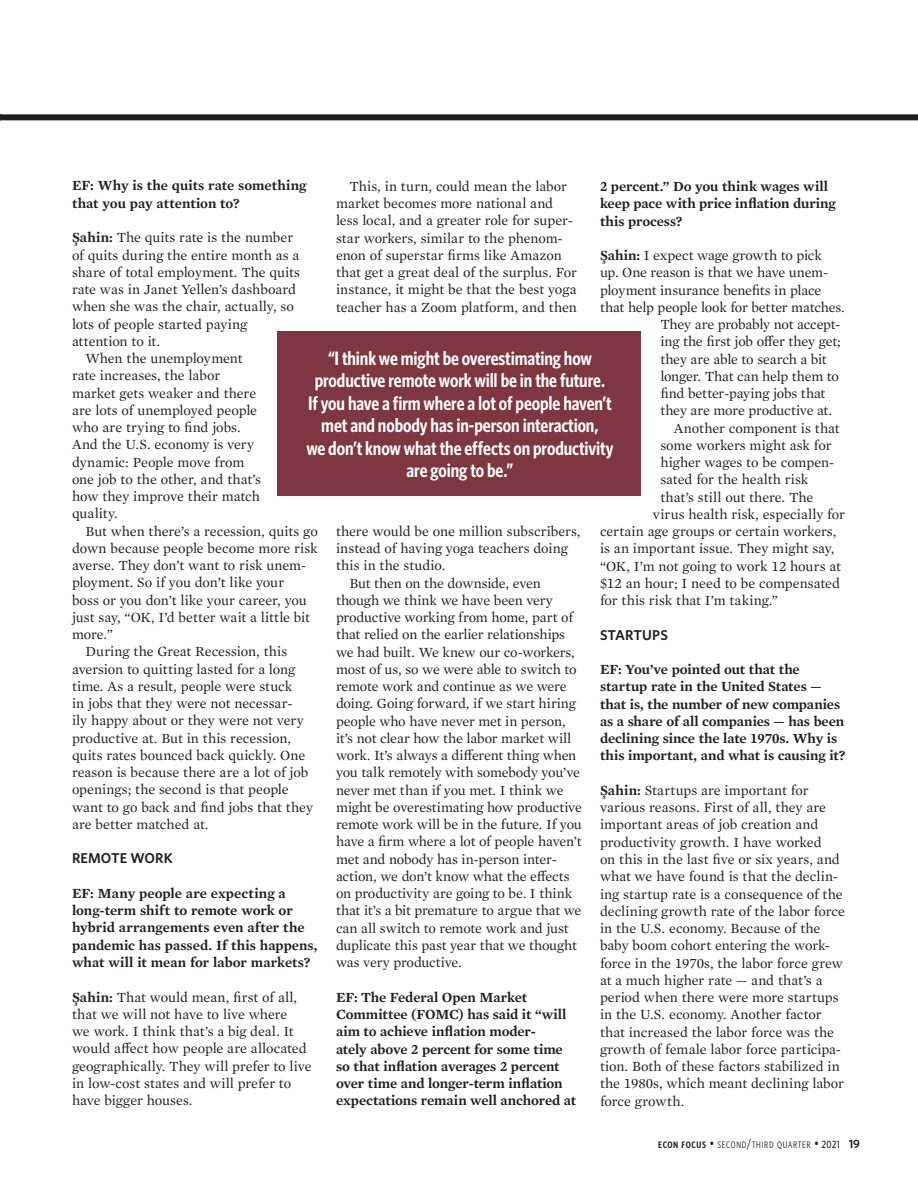
<style>
.page{position:relative;width:918px;height:1188px;background:#fff}
.page>*{position:absolute;margin:0;border:0;box-sizing:border-box;transform-origin:0 0}
.t1{font:600 19.5px/22.5px "Whitney Condensed";letter-spacing:-.005em;color:#fff;text-align:center}
.t2{font:14.25px/17.2px "Mercury Text G1";letter-spacing:-.01em;color:#231f20}
.t3{font:600 14.25px/17.2px "Mercury Text G1";letter-spacing:-.005em;color:#231f20}
.t4{font:600 14.25px "Whitney";letter-spacing:.005em;color:#231f20}
.t5{font:14.25px "Mercury Text G1";letter-spacing:.01em;color:#231f20}
.t6{font:9.45px "Whitney Condensed";letter-spacing:.07em;color:#231f20}
.s1{font-weight:600}
.s2{font-size:13.5px}
.s3{font-weight:500;font-size:10.5px}
.s4{font-family:"Whitney";font-weight:600;font-size:12px}
</style>
<div class="page">
<div style="left:0;top:114px;width:918px;height:6px;background:#231f20"></div>
<div style="left:277px;top:331px;width:364px;height:165px;background:#7e3740"></div>
<p class="t3" style="left:72px;top:176px;width:236px">EF: Why is the quits rate something that you pay attention to?</p>
<p class="t2" style="left:72px;top:228px;width:223px"><span class="s1">Şahin:</span> The quits rate is the number</p>
<p class="t2" style="left:72px;top:245px;width:229px">of quits during the entire month as a</p>
<p class="t2" style="left:72px;top:263px;width:230px">share of total employment. The quits</p>
<p class="t2" style="left:72px;top:280px;width:226px">rate was in Janet Yellen’s dashboard</p>
<p class="t2" style="left:72px;top:297px;width:223px">when she was the chair, actually, so</p>
<p class="t2" style="left:72px;top:314px;width:177px">lots of people started paying</p>
<p class="t2" style="left:72px;top:332px;width:90px">attention to it.</p>
<p class="t2" style="left:85px;top:349px;width:159px">When the unemployment</p>
<p class="t2" style="left:72px;top:366px;width:150px">rate increases, the labor</p>
<p class="t2" style="left:72px;top:383px;width:186px">market gets weaker and there</p>
<p class="t2" style="left:72px;top:401px;width:187px">are lots of unemployed people</p>
<p class="t2" style="left:72px;top:418px;width:170px">who are trying to find jobs.</p>
<p class="t2" style="left:72px;top:435px;width:184px">And the U.S. economy is very</p>
<p class="t2" style="left:72px;top:452px;width:174px">dynamic: People move from</p>
<p class="t2" style="left:72px;top:470px;width:191px">one job to the other, and that’s</p>
<p class="t2" style="left:72px;top:487px;width:190px">how they improve their match</p>
<p class="t2" style="left:72px;top:504px;width:47px">quality.</p>
<p class="t2" style="left:85px;top:522px;width:234px">But when there’s a recession, quits go</p>
<p class="t2" style="left:72px;top:539px;width:247px">down because people become more risk</p>
<p class="t2" style="left:72px;top:556px;width:236px">averse. They don’t want to risk unem-</p>
<p class="t2" style="left:72px;top:573px;width:214px">ployment. So if you don’t like your</p>
<p class="t2" style="left:72px;top:591px;width:236px">boss or you don’t like your career, you</p>
<p class="t2" style="left:72px;top:608px;width:240px">just say, “OK, I’d better wait a little bit</p>
<p class="t2" style="left:72px;top:625px;width:42px">more.”</p>
<p class="t2" style="left:85px;top:642px;width:203px">During the Great Recession, this</p>
<p class="t2" style="left:72px;top:660px;width:225px">aversion to quitting lasted for a long</p>
<p class="t2" style="left:72px;top:677px;width:222px">time. As a result, people were stuck</p>
<p class="t2" style="left:72px;top:694px;width:222px">in jobs that they were not necessar-</p>
<p class="t2" style="left:72px;top:711px;width:233px">ily happy about or they were not very</p>
<p class="t2" style="left:72px;top:729px;width:221px">productive at. But in this recession,</p>
<p class="t2" style="left:72px;top:746px;width:235px">quits rates bounced back quickly. One</p>
<p class="t2" style="left:72px;top:763px;width:238px">reason is because there are a lot of job</p>
<p class="t2" style="left:72px;top:780px;width:218px">openings; the second is that people</p>
<p class="t2" style="left:72px;top:798px;width:243px">want to go back and find jobs that they</p>
<p class="t2" style="left:72px;top:815px;width:138px">are better matched at.</p>
<p class="t4" style="left:72px;top:849px;width:102px">REMOTE WORK</p>
<p class="t3" style="left:72px;top:884px;width:247px">EF: Many people are expecting a long-term shift to remote work or hybrid arrangements even after the pandemic has passed. If this happens, what will it mean for labor markets?</p>
<p class="t2" style="left:72px;top:987px;width:241px"><span class="s1">Şahin:</span> That would mean, first of all, that we will not have to live where<br>we work. I think that’s a big deal. It would affect how people are allocated geographically. They will prefer to live in low-cost states and will prefer to have bigger houses.</p>
<p class="t2" style="left:336px;top:177px;width:242px;text-indent:13px">This, in turn, could mean the labor market becomes more national and less local, and a greater role for super&shy;star workers, similar to the phenom&shy;enon of superstar firms like Amazon that get a great deal of the surplus. For instance, it might be that the best yoga teacher has a Zoom platform, and then</p>
<p class="t3" style="left:600px;top:177px;width:238px">2 percent.” Do you think wages will keep pace with price inflation during this process?</p>
<p class="t2" style="left:600px;top:246px;width:223px"><span class="s1">Şahin:</span> I expect wage growth to pick</p>
<p class="t2" style="left:600px;top:263px;width:230px">up. One reason is that we have unem-</p>
<p class="t2" style="left:600px;top:280px;width:223px">ployment insurance benefits in place</p>
<p class="t2" style="left:600px;top:298px;width:246px">that help people look for better matches.</p>
<p class="t2" style="left:660px;top:315px;width:181px">They are probably not accept-</p>
<p class="t2" style="left:660px;top:332px;width:182px">ing the first job offer they get;</p>
<p class="t2" style="left:660px;top:350px;width:168px">they are able to search a bit</p>
<p class="t2" style="left:660px;top:367px;width:180px">longer. That can help them to</p>
<p class="t2" style="left:660px;top:384px;width:167px">find better-paying jobs that</p>
<p class="t2" style="left:660px;top:401px;width:173px">they are more productive at.</p>
<p class="t2" style="left:674px;top:419px;width:167px">Another component is that</p>
<p class="t2" style="left:660px;top:436px;width:173px">some workers might ask for</p>
<p class="t2" style="left:660px;top:453px;width:175px">higher wages to be compen-</p>
<p class="t2" style="left:660px;top:470px;width:149px">sated for the health risk</p>
<p class="t2" style="left:660px;top:488px;width:155px">that’s still out there. The</p>
<p class="t2" style="left:653px;top:505px;width:194px">virus health risk, especially for</p>
<p class="t2" style="left:600px;top:522px;width:238px">certain age groups or certain workers,</p>
<p class="t2" style="left:600px;top:539px;width:236px">is an important issue. They might say,</p>
<p class="t2" style="left:600px;top:557px;width:242px">“OK, I’m not going to work 12 hours at</p>
<p class="t2" style="left:600px;top:574px;width:242px">$12 an hour; I need to be compensated</p>
<p class="t2" style="left:600px;top:591px;width:180px">for this risk that I’m taking.”</p>
<p class="t4" style="left:600px;top:625px;width:69px">STARTUPS</p>
<p class="t3" style="left:600px;top:660px;width:247px">EF: You’ve pointed out that the startup rate in the United States — that is, the number of new companies as a share of all companies — has been declining since the late 1970s. Why is this important, and what is causing it?</p>
<p class="t2" style="left:600px;top:781px;width:247px"><span class="s1">Şahin:</span> Startups are important for various reasons. First of all, they are important areas of job creation and productivity growth. I have worked<br>on this in the last five or six years, and what we have found is that the declin&shy;ing startup rate is a consequence of the declining growth rate of the labor force in the U.S. economy. Because of the baby boom cohort entering the work&shy;force in the 1970s, the labor force grew at a much higher rate — and that’s a period when there were more startups in the U.S. economy. Another factor that increased the labor force was the growth of female labor force participa&shy;tion. Both of these factors stabilized in the 1980s, which meant declining labor force growth.</p>
<h1 class="t1" style="left:306px;top:346px;width:309px">“I think we might be overestimating how productive remote work will be in the future.<br>If you have a firm where a lot of people haven’t met and nobody has in-person interaction,<br>we don’t know what the effects on productivity are going to be.”</h1>
<p class="t2" style="left:336px;top:522px;width:246px">there would be one million subscribers,</p>
<p class="t2" style="left:336px;top:539px;width:233px">instead of having yoga teachers doing</p>
<p class="t5" style="left:336px;top:555px;width:111px">this in the studio.</p>
<p class="t2" style="left:350px;top:574px;width:193px">But then on the downside, even</p>
<p class="t2" style="left:336px;top:591px;width:218px">though we think we have been very</p>
<p class="t2" style="left:336px;top:608px;width:239px">productive working from home, part of</p>
<p class="t2" style="left:336px;top:625px;width:231px">that relied on the earlier relationships</p>
<p class="t2" style="left:336px;top:643px;width:240px">we had built. We knew our co-workers,</p>
<p class="t2" style="left:336px;top:660px;width:242px">most of us, so we were able to switch to</p>
<p class="t2" style="left:336px;top:677px;width:232px">remote work and continue as we were</p>
<p class="t2" style="left:336px;top:694px;width:241px">doing. Going forward, if we start hiring</p>
<p class="t2" style="left:336px;top:712px;width:231px">people who have never met in person,</p>
<p class="t2" style="left:336px;top:729px;width:237px">it’s not clear how the labor market will</p>
<p class="t2" style="left:336px;top:746px;width:242px">work. It’s always a different thing when</p>
<p class="t2" style="left:336px;top:763px;width:246px">you talk remotely with somebody you’ve</p>
<p class="t2" style="left:336px;top:781px;width:229px">never met than if you met. I think we</p>
<p class="t2" style="left:336px;top:798px;width:247px">might be overestimating how productive</p>
<p class="t2" style="left:336px;top:815px;width:247px">remote work will be in the future. If you</p>
<p class="t2" style="left:336px;top:832px;width:247px">have a firm where a lot of people haven’t</p>
<p class="t2" style="left:336px;top:850px;width:223px">met and nobody has in-person inter-</p>
<p class="t2" style="left:336px;top:867px;width:235px">action, we don’t know what the effects</p>
<p class="t2" style="left:336px;top:884px;width:238px">on productivity are going to be. I think</p>
<p class="t2" style="left:336px;top:901px;width:247px">that it’s a bit premature to argue that we</p>
<p class="t2" style="left:336px;top:919px;width:234px">can all switch to remote work and just</p>
<p class="t2" style="left:336px;top:936px;width:242px">duplicate this past year that we thought</p>
<p class="t2" style="left:336px;top:953px;width:127px">was very productive.</p>
<p class="t3" style="left:336px;top:988px;width:242px">EF: The Federal Open Market Committee (FOMC) has said it “will aim to achieve inflation moder-<br>ately above 2 percent for some time so that inflation averages 2 percent over time and longer-term inflation expectations remain well anchored at</p>
<p class="t6" style="left:658px;top:1139px;width:203px"><span class="s1">ECON FOCUS</span> <span class="s2">•</span> SECOND<span class="s2">/</span>THIRD QUARTER <span class="s2">•</span> <span class="s3">2021</span> <span class="s4">19</span></p>
</div>
